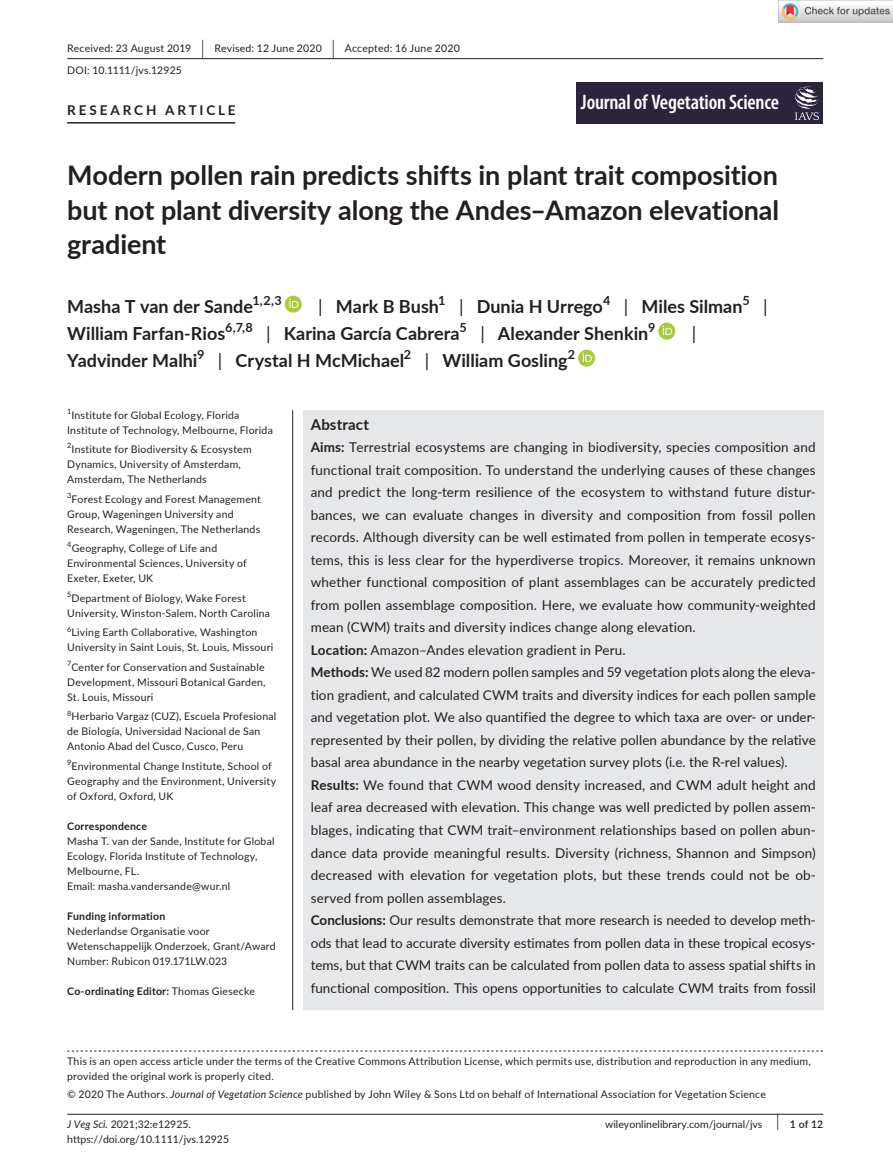
<style>
.page{position:relative;width:893px;height:1174px;background:#fff}
.page>*{position:absolute;margin:0;border:0;box-sizing:border-box;transform-origin:0 0}
.t1{font:700 27px/34.5px "Lato";color:#231f20;text-align:justify}
.t2{font:600 condensed 21px "Myriad Pro";letter-spacing:-.01em;color:#fff}
.t3{font:700 18px "Lato";color:#231f20}
.t4{font:18px "Lato";color:#231f20}
.t5{font:700 15px "Lato";letter-spacing:.015em;color:#231f20}
.t6{font:13.5px/22.5px "Lato";letter-spacing:.005em;color:#231f20}
.t7{font:700 13.5px "Lato";letter-spacing:.21em;color:#231f20}
.t8{font:700 12.6px "Lato";color:#231f20}
.t9{font:10.5px/15px "Lato";letter-spacing:.02em;color:#231f20}
.t10{font:10.5px "Lato";color:#231f20}
.t11{font:700 10.5px "Lato";letter-spacing:.02em;color:#231f20}
.t12{font:600 10.5px "Lato";color:#231f20}
.s1{font-size:19.65px}
.s2{font-weight:400}
.s3{font-weight:700}
.s4{font-style:italic}
.s5{font-weight:400;font-size:17.4px}
</style>
<div class="page">
<hr style="left:67px;top:1113px;width:756px;height:1px;background:#231f20">
<div style="left:577px;top:82px;width:246px;height:42px;background:#2c233c"></div>
<svg style="left:795px;top:86px;width:24px;height:34px"></svg>
<hr style="left:67px;top:58px;width:756px;height:1px;background:#231f20">
<hr style="left:67px;top:122px;width:168px;height:2px;background:#231f20">
<div style="left:285px;top:296px;width:17px;height:17px;background:#a5cd39;border-radius:50%"></div>
<svg style="left:289px;top:299px;width:10px;height:9px"></svg>
<div style="left:658px;top:323px;width:17px;height:17px;background:#a5cd39;border-radius:50%"></div>
<svg style="left:663px;top:326px;width:9px;height:9px"></svg>
<svg style="left:578px;top:350px;width:17px;height:17px"></svg>
<svg style="left:583px;top:353px;width:9px;height:9px"></svg>
<div style="left:303px;top:410px;width:520px;height:600px;background:#e6e7e9"></div>
<hr style="left:292px;top:410px;width:1px;height:600px;background:#231f20">
<svg style="left:67px;top:1050px;width:756px;height:1px"></svg>
<img style="left:779px;top:0;width:114px;height:23px">
<p class="t9" style="left:67px;top:37px;width:394px;line-height:21.8px">Received: 23 August 2019 <span class="s1">|</span> Revised: 12 June 2020 <span class="s1">|</span> Accepted: 16 June 2020<br>DOI: 10.1111/jvs.12925</p>
<p class="t7" style="left:67px;top:100px;width:170px">RESEARCH ARTICLE</p>
<h2 class="t2" style="left:581px;top:91px;width:200px">Journal of Vegetation Science</h2>
<h1 class="t1" style="left:67px;top:157px;width:714px">Modern pollen rain predicts shifts in plant trait composition but not plant diversity along the Andes–Amazon elevational gradient</h1>
<h3 class="t3" style="left:67px;top:293px;width:187px">Masha T van der Sande</h3>
<p class="t8" style="left:252px;top:291px;width:31px">1,2,3</p>
<h3 class="t3" style="left:318px;top:293px;width:122px"><span class="s2">|</span> Mark B Bush</h3>
<p class="t8" style="left:438px;top:291px;width:9px">1</p>
<h3 class="t3" style="left:459px;top:293px;width:145px"><span class="s2">|</span> Dunia H Urrego</h3>
<p class="t8" style="left:603px;top:291px;width:9px">4</p>
<h3 class="t3" style="left:624px;top:293px;width:120px"><span class="s2">|</span> Miles Silman</h3>
<p class="t8" style="left:742px;top:291px;width:9px">5</p>
<h3 class="t4" style="left:763px;top:293px;width:6px">|</h3>
<h3 class="t3" style="left:67px;top:320px;width:160px">William Farfan-Rios</h3>
<p class="t8" style="left:225px;top:318px;width:29px">6,7,8</p>
<h3 class="t3" style="left:266px;top:320px;width:195px"><span class="s2">|</span> Karina García Cabrera</h3>
<p class="t8" style="left:460px;top:318px;width:9px">5</p>
<h3 class="t3" style="left:480px;top:320px;width:170px"><span class="s2">|</span> Alexander Shenkin</h3>
<p class="t8" style="left:648px;top:318px;width:9px">9</p>
<h3 class="t4" style="left:692px;top:320px;width:6px">|</h3>
<h3 class="t3" style="left:67px;top:347px;width:132px">Yadvinder Malhi</h3>
<p class="t8" style="left:197px;top:345px;width:9px">9</p>
<h3 class="t3" style="left:218px;top:347px;width:188px"><span class="s2">|</span> Crystal H McMichael</h3>
<p class="t8" style="left:404px;top:345px;width:9px">2</p>
<h3 class="t3" style="left:425px;top:347px;width:144px"><span class="s2">|</span> William Gosling</h3>
<p class="t8" style="left:568px;top:345px;width:9px">2</p>
<p class="t9" style="left:67px;top:407px;width:207px"><sup>1</sup>Institute for Global Ecology, Florida<br>Institute of Technology, Melbourne, Florida</p>
<p class="t9" style="left:67px;top:441px;width:186px"><sup>2</sup>Institute for Biodiversity &amp; Ecosystem<br>Dynamics, University of Amsterdam,<br>Amsterdam, The Netherlands</p>
<p class="t9" style="left:67px;top:491px;width:195px"><sup>3</sup>Forest Ecology and Forest Management<br>Group, Wageningen University and<br>Research, Wageningen, The Netherlands</p>
<p class="t9" style="left:67px;top:540px;width:181px"><sup>4</sup>Geography, College of Life and<br>Environmental Sciences, University of<br>Exeter, Exeter, UK</p>
<p class="t9" style="left:67px;top:590px;width:204px"><sup>5</sup>Department of Biology, Wake Forest<br>University, Winston-Salem, North Carolina</p>
<p class="t9" style="left:67px;top:624px;width:208px"><sup>6</sup>Living Earth Collaborative, Washington<br>University in Saint Louis, St. Louis, Missouri</p>
<p class="t9" style="left:67px;top:659px;width:200px;text-align:justify"><sup>7</sup>Center for Conservation and Sustainable Development, Missouri Botanical Garden, St. Louis, Missouri</p>
<p class="t9" style="left:67px;top:708px;width:211px"><sup>8</sup>Herbario Vargaz (CUZ), Escuela Profesional de Biología, Universidad Nacional de San<br>Antonio Abad del Cusco, Cusco, Peru</p>
<p class="t9" style="left:67px;top:758px;width:211px"><sup>9</sup>Environmental Change Institute, School of<br>Geography and the Environment, University of Oxford, Oxford, UK</p>
<p class="t11" style="left:67px;top:818px;width:81px">Correspondence</p>
<p class="t9" style="left:67px;top:833px;width:209px">Masha T. van der Sande, Institute for Global Ecology, Florida Institute of Technology, Melbourne, FL.<br>Email: masha.vandersande@wur.nl</p>
<p class="t11" style="left:67px;top:908px;width:100px">Funding information</p>
<p class="t9" style="left:67px;top:923px;width:210px">Nederlandse Organisatie voor<br>Wetenschappelijk Onderzoek, Grant/Award<br>Number: Rubicon 019.171LW.023</p>
<p class="t11" style="left:67px;top:983px;width:189px">Co-ordinating Editor: <span class="s2">Thomas Giesecke</span></p>
<p class="t5" style="left:311px;top:413px;width:60px">Abstract</p>
<p class="t6" style="left:311px;top:435px;width:507px"><span class="s3">Aims:</span> Terrestrial ecosystems are changing in biodiversity, species composition and functional trait composition. To understand the underlying causes of these changes and predict the long-term resilience of the ecosystem to withstand future distur&shy;bances, we can evaluate changes in diversity and composition from fossil pollen records. Although diversity can be well estimated from pollen in temperate ecosys&shy;tems, this is less clear for the hyperdiverse tropics. Moreover, it remains unknown whether functional composition of plant assemblages can be accurately predicted from pollen assemblage composition. Here, we evaluate how community-weighted mean (CWM) traits and diversity indices change along elevation.<br><span class="s3">Location:</span> Amazon–Andes elevation gradient in Peru.<br><span class="s3">Methods:</span> We used 82 modern pollen samples and 59 vegetation plots along the eleva&shy;tion gradient, and calculated CWM traits and diversity indices for each pollen sample and vegetation plot. We also quantified the degree to which taxa are over- or under&shy;represented by their pollen, by dividing the relative pollen abundance by the relative basal area abundance in the nearby vegetation survey plots (i.e. the R-rel values).<br><span class="s3">Results:</span> We found that CWM wood density increased, and CWM adult height and leaf area decreased with elevation. This change was well predicted by pollen assem&shy;blages, indicating that CWM trait–environment relationships based on pollen abun&shy;dance data provide meaningful results. Diversity (richness, Shannon and Simpson) decreased with elevation for vegetation plots, but these trends could not be ob&shy;served from pollen assemblages.<br><span class="s3">Conclusions:</span> Our results demonstrate that more research is needed to develop meth&shy;ods that lead to accurate diversity estimates from pollen data in these tropical ecosys&shy;tems, but that CWM traits can be calculated from pollen data to assess spatial shifts in functional composition. This opens opportunities to calculate CWM traits from fossil</p>
<p class="t9" style="left:67px;top:1053px;width:745px">This is an open access article under the terms of the Creative Commons Attribution License, which permits use, distribution and reproduction in any medium, provided the original work is properly cited.</p>
<p class="t9" style="left:67px;top:1086px;width:700px">© 2020 The Authors. <span class="s4">Journal of Vegetation Science</span> published by John Wiley &amp; Sons Ltd on behalf of International Association for Vegetation Science</p>
<p class="t10" style="left:67px;top:1116px;width:125px"><span class="s4">J Veg Sci.</span> 2021;32:e12925.</p>
<p class="t12" style="left:776px;top:1116px;width:48px"><span class="s5">|</span> 1 of 12</p>
<p class="t10" style="left:67px;top:1131px;width:163px">https://doi.org/10.1111/jvs.12925</p>
<p class="t10" style="left:605px;top:1116px;width:159px">wileyonlinelibrary.com/journal/jvs</p>
</div>
